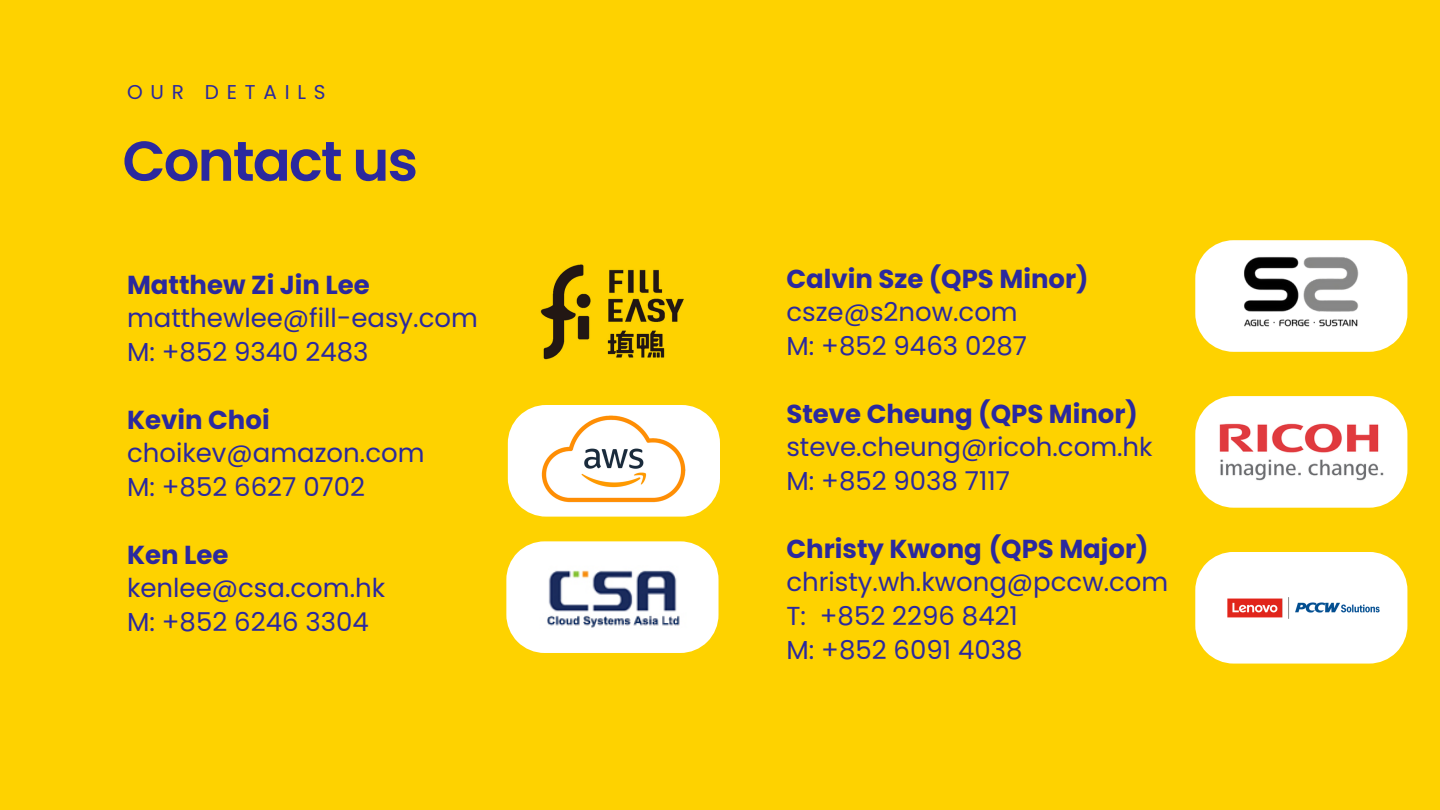
<style>
.page{position:relative;width:1440px;height:810px;background:#fed200}
.page>*{position:absolute;margin:0;border:0;box-sizing:border-box;transform-origin:0 0}
.t1{font:600 56px "Poppins";letter-spacing:-.03em;color:#2b299e}
.t2{font:26px "Poppins";color:#2b299e}
.t3{font:700 26px "Poppins";color:#2b299e}
.t4{font:20px "Poppins";letter-spacing:.39em;color:#2b299e}
</style>
<div class="page">
<svg style="left:506px;top:541px;width:213px;height:112px;background:#fefae4"></svg>
<svg style="left:1195px;top:396px;width:212px;height:112px;background:#fefae5"></svg>
<svg style="left:1195px;top:240px;width:212px;height:112px;background:#fefae6"></svg>
<img style="left:1217px;top:421px;width:168px;height:62px">
<svg style="left:508px;top:405px;width:212px;height:112px;background:#fef7d5"></svg>
<img style="left:531px;top:412px;width:166px;height:94px">
<img style="left:540px;top:264px;width:144px;height:96px">
<img style="left:535px;top:566px;width:158px;height:62px">
<img style="left:1243px;top:251px;width:117px;height:84px">
<svg style="left:1195px;top:552px;width:212px;height:112px;background:#fefbec"></svg>
<img style="left:1221px;top:592px;width:165px;height:31px">
<p class="t4" style="left:127px;top:78px;width:200px">OUR DETAILS</p>
<p class="t1" style="left:123px;top:122px;width:297px">Contact us</p>
<p class="t3" style="left:127px;top:266px;width:244px">Matthew Zi Jin Lee</p>
<p class="t2" style="left:127px;top:300px;width:352px">matthewlee@fill-easy.com</p>
<p class="t2" style="left:127px;top:334px;width:243px">M: +852 9340 2483</p>
<p class="t3" style="left:127px;top:401px;width:144px">Kevin Choi</p>
<p class="t2" style="left:127px;top:435px;width:299px">choikev@amazon.com</p>
<p class="t2" style="left:127px;top:469px;width:240px">M: +852 6627 0702</p>
<p class="t3" style="left:127px;top:536px;width:103px">Ken Lee</p>
<p class="t2" style="left:127px;top:570px;width:260px">kenlee@csa.com.hk</p>
<p class="t2" style="left:127px;top:604px;width:243px">M: +852 6246 3304</p>
<p class="t3" style="left:786px;top:260px;width:304px">Calvin Sze (QPS Minor)</p>
<p class="t2" style="left:786px;top:294px;width:233px">csze@s2now.com</p>
<p class="t2" style="left:786px;top:328px;width:242px">M: +852 9463 0287</p>
<p class="t3" style="left:786px;top:395px;width:353px">Steve Cheung (QPS Minor)</p>
<p class="t2" style="left:786px;top:429px;width:368px">steve.cheung@ricoh.com.hk</p>
<p class="t2" style="left:786px;top:463px;width:225px">M: +852 9038 7117</p>
<p class="t3" style="left:786px;top:530px;width:364px">Christy Kwong (QPS Major)</p>
<p class="t2" style="left:786px;top:564px;width:383px">christy.wh.kwong@pccw.com</p>
<p class="t2" style="left:786px;top:598px;width:233px">T: +852 2296 8421</p>
<p class="t2" style="left:786px;top:632px;width:238px">M: +852 6091 4038</p>
</div>
